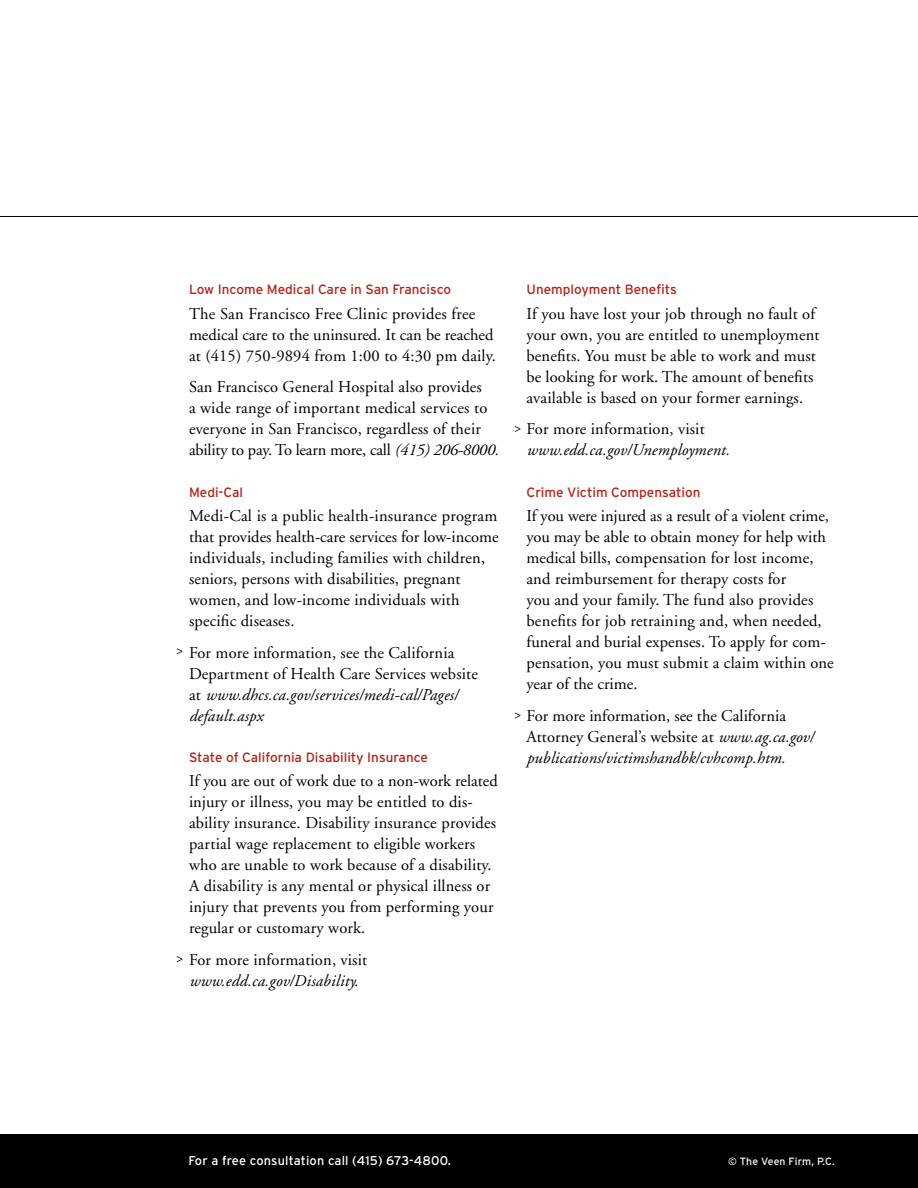
<style>
.page{position:relative;width:918px;height:1188px;background:#fff}
.page>*{position:absolute;margin:0;border:0;box-sizing:border-box;transform-origin:0 0}
.t1{font:16.5px/21px "Adobe Garamond";letter-spacing:.01em;color:#000}
.t2{font:italic 16.5px "Adobe Garamond";letter-spacing:.01em;color:#000}
.t3{font:13.5px "Interstate";color:#b32317}
.t4{font:12.75px "Interstate";letter-spacing:.01em;color:#fff}
.t5{font:10.5px "Interstate";letter-spacing:.01em;color:#fff}
.s1{font-style:italic}
</style>
<div class="page">
<div style="left:0;top:1134px;width:918px;height:54px;background:#000"></div>
<hr style="left:0;top:216px;width:918px;height:1px;background:#000">
<svg style="left:515px;top:426px;width:5px;height:6px"></svg>
<svg style="left:515px;top:712px;width:5px;height:6px"></svg>
<svg style="left:177px;top:648px;width:5px;height:6px"></svg>
<svg style="left:177px;top:956px;width:5px;height:6px"></svg>
<p class="t3" style="left:189px;top:282px;width:264px">Low Income Medical Care in San Francisco</p>
<p class="t1" style="left:189px;top:303px;width:309px">The San Francisco Free Clinic provides free medical care to the uninsured. It can be reached at (415) 750-9894 from 1:00 to 4:30 pm daily.</p>
<p class="t1" style="left:189px;top:377px;width:311px">San Francisco General Hospital also provides<br>a wide range of important medical services to everyone in San Francisco, regardless of their ability to pay. To learn more, call <span class="s1">(415) 206-8000.</span></p>
<p class="t3" style="left:189px;top:484px;width:56px">Medi-Cal</p>
<p class="t1" style="left:189px;top:505px;width:311px">Medi-Cal is a public health-insurance program that provides health-care services for low-income individuals, including families with children, seniors, persons with disabilities, pregnant women, and low-income individuals with specific diseases.</p>
<p class="t1" style="left:189px;top:642px;width:291px">For more information, see the California Department of Health Care Services website at <span class="s1">www.dhcs.ca.gov/services/medi-cal/Pages/ default.aspx</span></p>
<p class="t3" style="left:189px;top:749px;width:241px">State of California Disability Insurance</p>
<p class="t1" style="left:189px;top:771px;width:310px">If you are out of work due to a non-work related injury or illness, you may be entitled to dis&shy;ability insurance. Disability insurance provides partial wage replacement to eligible workers who are unable to work because of a disability.<br>A disability is any mental or physical illness or injury that prevents you from performing your regular or customary work.</p>
<p class="t1" style="left:189px;top:949px;width:180px">For more information, visit</p>
<p class="t2" style="left:189px;top:972px;width:171px">www.edd.ca.gov/Disability.</p>
<p class="t3" style="left:526px;top:282px;width:152px">Unemployment Benefits</p>
<p class="t1" style="left:526px;top:303px;width:295px">If you have lost your job through no fault of your own, you are entitled to unemployment benefits. You must be able to work and must be looking for work. The amount of benefits available is based on your former earnings.</p>
<p class="t1" style="left:526px;top:419px;width:180px">For more information, visit</p>
<p class="t2" style="left:526px;top:441px;width:204px">www.edd.ca.gov/Unemployment.</p>
<p class="t3" style="left:526px;top:484px;width:176px">Crime Victim Compensation</p>
<p class="t1" style="left:526px;top:505px;width:309px">If you were injured as a result of a violent crime, you may be able to obtain money for help with medical bills, compensation for lost income, and reimbursement for therapy costs for<br>you and your family. The fund also provides benefits for job retraining and, when needed, funeral and burial expenses. To apply for com&shy;pensation, you must submit a claim within one year of the crime.</p>
<p class="t1" style="left:526px;top:705px;width:288px">For more information, see the California<br>Attorney General’s website at <span class="s1">www.ag.ca.gov/ publications/victimshandbk/cvhcomp.htm.</span></p>
<p class="t4" style="left:189px;top:1154px;width:264px">For a free consultation call (415) 673-4800.</p>
<p class="t5" style="left:728px;top:1156px;width:108px">© The Veen Firm, P.C.</p>
</div>
